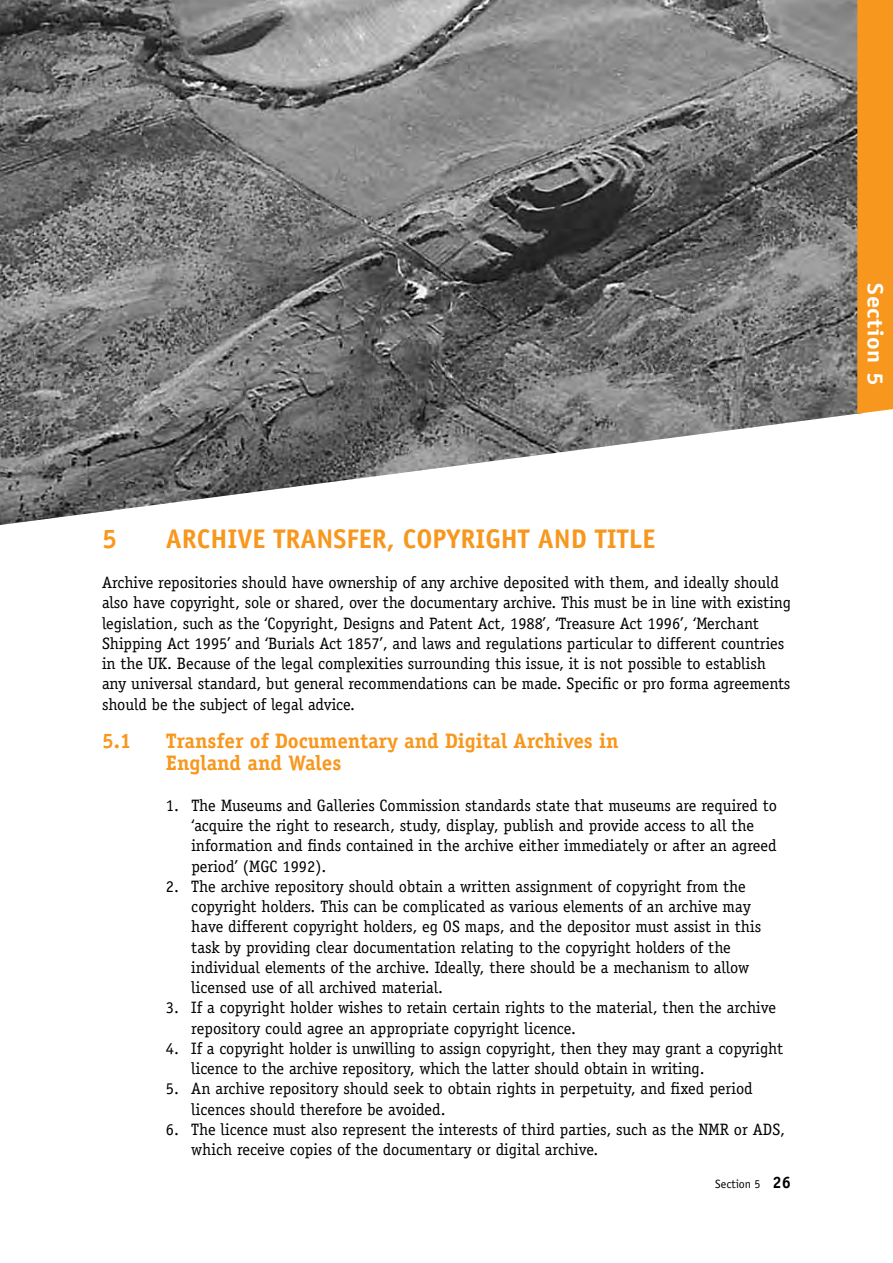
<style>
.page{position:relative;width:893px;height:1263px;background:#fff}
.page>*{position:absolute;margin:0;border:0;box-sizing:border-box;transform-origin:0 0}
.t1{font:700 27px "Officina Sans";color:#f8971d}
.t2{font:700 22.2px "Officina Sans";letter-spacing:.02em;color:#fff;scale:1.11 1}
.t3{font:700 21px/22.5px "Officina Serif";color:#f8971d}
.t4{font:16.5px/20.2px "Officina Serif";letter-spacing:-.005em;color:#000}
.t5{font:12px "Officina Sans";color:#000}
.s1{font-weight:700;font-size:16.5px}
</style>
<div class="page">
<img style="left:0;top:0;width:857px;height:525px">
<svg style="left:857px;top:0;width:36px;height:414px;background:#f49620"></svg>
<h1 class="t1" style="left:102px;top:521px;width:17px">5</h1>
<h1 class="t1" style="left:166px;top:521px;width:491px">ARCHIVE TRANSFER, COPYRIGHT AND TITLE</h1>
<p class="t4" style="left:102px;top:572px;width:690px">Archive repositories should have ownership of any archive deposited with them, and ideally should also have copyright, sole or shared, over the documentary archive. This must be in line with existing legislation, such as the ‘Copyright, Designs and Patent Act, 1988’, ‘Treasure Act 1996’, ‘Merchant Shipping Act 1995’ and ‘Burials Act 1857’, and laws and regulations particular to different countries in the UK. Because of the legal complexities surrounding this issue, it is not possible to establish any universal standard, but general recommendations can be made. Specific or pro forma agreements should be the subject of legal advice.</p>
<p class="t3" style="left:102px;top:729px;width:31px">5.1</p>
<p class="t3" style="left:166px;top:729px;width:454px">Transfer of Documentary and Digital Archives in<br>England and Wales</p>
<p class="t4" style="left:191px;top:795px;width:587px;text-indent:-26px">1. The Museums and Galleries Commission standards state that museums are required to ‘acquire the right to research, study, display, publish and provide access to all the information and finds contained in the archive either immediately or after an agreed period’ (MGC 1992).</p>
<p class="t4" style="left:191px;top:876px;width:571px;text-indent:-26px">2. The archive repository should obtain a written assignment of copyright from the copyright holders. This can be complicated as various elements of an archive may have different copyright holders, eg OS maps, and the depositor must assist in this task by providing clear documentation relating to the copyright holders of the individual elements of the archive. Ideally, there should be a mechanism to allow licensed use of all archived material.</p>
<p class="t4" style="left:191px;top:998px;width:586px;text-indent:-26px">3. If a copyright holder wishes to retain certain rights to the material, then the archive repository could agree an appropriate copyright licence.</p>
<p class="t4" style="left:191px;top:1038px;width:593px;text-indent:-26px">4. If a copyright holder is unwilling to assign copyright, then they may grant a copyright licence to the archive repository, which the latter should obtain in writing.</p>
<p class="t4" style="left:191px;top:1078px;width:563px;text-indent:-26px">5. An archive repository should seek to obtain rights in perpetuity, and fixed period licences should therefore be avoided.</p>
<p class="t4" style="left:191px;top:1119px;width:595px;text-indent:-26px">6. The licence must also represent the interests of third parties, such as the NMR or ADS, which receive copies of the documentary or digital archive.</p>
<p class="t5" style="left:715px;top:1177px;width:77px">Section 5 <span class="s1">26</span></p>
<h2 class="t2" style="left:889px;top:283px;width:93px;rotate:90deg">Section 5</h2>
</div>
